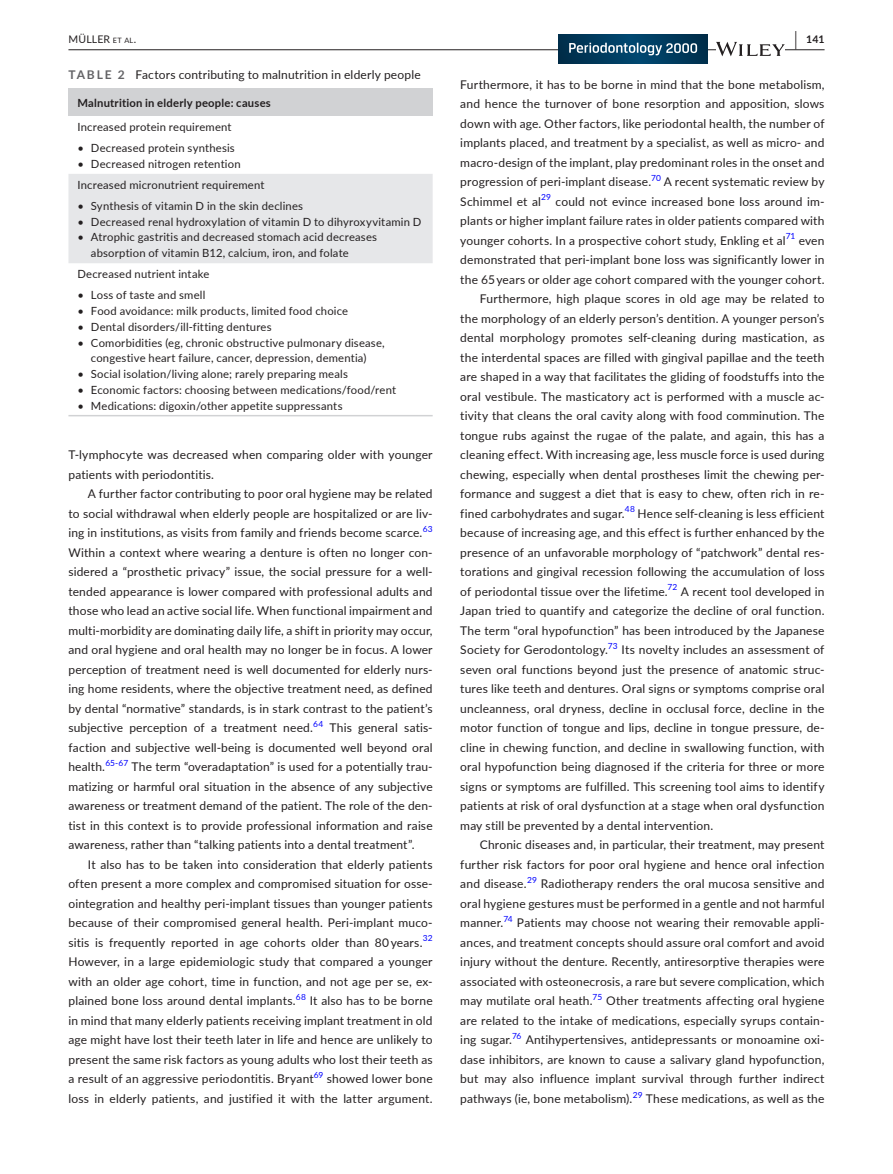
<style>
.page{position:relative;width:893px;height:1174px;background:#fff}
.page>*{position:absolute;margin:0;border:0;box-sizing:border-box;transform-origin:0 0}
.t1{font:12px/19.5px "Lato";letter-spacing:.015em;color:#231f20;text-align:justify}
.t2{font:11.25px/15.8px "Lato";letter-spacing:.015em;color:#231f20}
.t3{font:700 11.25px "Lato";letter-spacing:.02em;color:#231f20}
.t4{font:10.5px "Lato";color:#231f20}
.t5{font:700 10.5px "Lato";color:#231f20}
.t6{font:8.4px "Lato";letter-spacing:.005em;color:#00f}
.s1{font-style:inherit}
.s2{font-size:7.35px}
.s3{font-size:19.5px}
.s4{font-weight:700;color:#636366}
</style>
<div class="page">
<hr style="left:68px;top:49px;width:756px;height:1px;background:#231f20">
<svg style="left:559px;top:34px;width:149px;height:30px;background:#00395b"></svg>
<svg style="left:569px;top:43px;width:128px;height:12px;background:#547c94"></svg>
<svg style="left:716px;top:42px;width:69px;height:14px"></svg>
<div style="left:68px;top:88px;width:365px;height:28px;background:#d1d2d4"></div>
<div style="left:68px;top:174px;width:365px;height:89px;background:#e6e7e9"></div>
<hr style="left:68px;top:415px;width:365px;height:1px;background:#d1d2d4">
<p class="t4" style="left:68px;top:31px;width:69px">M<span class="s1">Ü</span>LLER <span class="s2">et al</span>.</p>
<p class="t5" style="left:795px;top:31px;width:31px"><span class="s3">|</span> 141</p>
<p class="t1" style="left:68px;top:64px;width:354px"><span class="s4">TABLE 2</span> Factors contributing to malnutrition in elderly people</p>
<p class="t3" style="left:77px;top:94px;width:195px">Malnutrition in elderly people: causes</p>
<p class="t2" style="left:77px;top:119px;width:156px">Increased protein requirement</p>
<p class="t2" style="left:77px;top:140px;width:159px">• Decreased protein synthesis</p>
<p class="t2" style="left:77px;top:153px;width:189px;line-height:21px">• Decreased nitrogen retention<br>Increased micronutrient requirement</p>
<p class="t2" style="left:77px;top:197px;width:227px">• Synthesis of vitamin D in the skin declines</p>
<p class="t2" style="left:77px;top:213px;width:345px">• Decreased renal hydroxylation of vitamin D to dihyroxyvitamin D</p>
<p class="t2" style="left:91px;top:229px;width:288px;text-indent:-14px">• Atrophic gastritis and decreased stomach acid decreases absorption of vitamin B12, calcium, iron, and folate</p>
<p class="t2" style="left:77px;top:266px;width:133px">Decreased nutrient intake</p>
<p class="t2" style="left:77px;top:287px;width:129px">• Loss of taste and smell</p>
<p class="t2" style="left:77px;top:303px;width:272px">• Food avoidance: milk products, limited food choice</p>
<p class="t2" style="left:77px;top:318px;width:196px">• Dental disorders/ill-fitting dentures</p>
<p class="t2" style="left:77px;top:334px;width:309px;text-align:center">• Comorbidities (eg, chronic obstructive pulmonary disease, congestive heart failure, cancer, depression, dementia)</p>
<p class="t2" style="left:77px;top:366px;width:272px">• Social isolation/living alone; rarely preparing meals</p>
<p class="t2" style="left:77px;top:381px;width:320px">• Economic factors: choosing between medications/food/rent</p>
<p class="t2" style="left:77px;top:397px;width:267px">• Medications: digoxin/other appetite suppressants</p>
<p class="t1" style="left:68px;top:444px;width:366px">T-lymphocyte was decreased when comparing older with younger patients with periodontitis.</p>
<p class="t1" style="left:68px;top:483px;width:366px;text-indent:20px">A further factor contributing to poor oral hygiene may be related to social withdrawal when elderly people are hospitalized or are liv&shy;ing in institutions, as visits from family and friends become scarce.</p>
<p class="t6" style="left:423px;top:523px;width:11px">63</p>
<p class="t1" style="left:68px;top:542px;width:366px">Within a context where wearing a denture is often no longer con&shy;sidered a “prosthetic privacy” issue, the social pressure for a well&shy;tended appearance is lower compared with professional adults and those who lead an active social life. When functional impairment and multi-morbidity are dominating daily life, a shift in priority may occur, and oral hygiene and oral health may no longer be in focus. A lower perception of treatment need is well documented for elderly nurs&shy;ing home residents, where the objective treatment need, as defined by dental “normative” standards, is in stark contrast to the patient’s subjective perception of a treatment need.</p>
<p class="t6" style="left:313px;top:718px;width:12px">64</p>
<p class="t1" style="left:68px;top:717px;width:366px;text-indent:261px">This general satis&shy;faction and subjective well-being is documented well beyond oral health.</p>
<p class="t6" style="left:105px;top:757px;width:24px">65-67</p>
<p class="t1" style="left:68px;top:756px;width:366px;text-indent:63px">The term “overadaptation” is used for a potentially trau&shy;matizing or harmful oral situation in the absence of any subjective awareness or treatment demand of the patient. The role of the den&shy;tist in this context is to provide professional information and raise awareness, rather than “talking patients into a dental treatment”.</p>
<p class="t1" style="left:68px;top:854px;width:366px;text-indent:20px">It also has to be taken into consideration that elderly patients often present a more complex and compromised situation for osse&shy;ointegration and healthy peri-implant tissues than younger patients because of their compromised general health. Peri-implant muco&shy;sitis is frequently reported in age cohorts older than 80 years.<sup>32<br></sup>However, in a large epidemiologic study that compared a younger with an older age cohort, time in function, and not age per se, ex&shy;plained bone loss around dental implants.<sup>68</sup> It also has to be borne in mind that many elderly patients receiving implant treatment in old age might have lost their teeth later in life and hence are unlikely to present the same risk factors as young adults who lost their teeth as a result of an aggressive periodontitis. Bryant<sup>69</sup> showed lower bone loss in elderly patients, and justified it with the latter argument.</p>
<p class="t1" style="left:460px;top:74px;width:366px">Furthermore, it has to be borne in mind that the bone metabolism, and hence the turnover of bone resorption and apposition, slows down with age. Other factors, like periodontal health, the number of implants placed, and treatment by a specialist, as well as micro- and macro-design of the implant, play predominant roles in the onset and progression of peri-implant disease.</p>
<p class="t6" style="left:651px;top:172px;width:11px">70</p>
<p class="t1" style="left:664px;top:171px;width:162px">A recent systematic review by</p>
<p class="t1" style="left:460px;top:191px;width:82px">Schimmel et al</p>
<p class="t6" style="left:541px;top:191px;width:11px">29</p>
<p class="t1" style="left:460px;top:191px;width:366px;text-indent:95px">could not evince increased bone loss around im&shy;plants or higher implant failure rates in older patients compared with younger cohorts. In a prospective cohort study, Enkling et al</p>
<p class="t6" style="left:786px;top:230px;width:11px">71</p>
<p class="t1" style="left:799px;top:230px;width:27px">even</p>
<p class="t1" style="left:460px;top:249px;width:366px">demonstrated that peri-implant bone loss was significantly lower in</p>
<p class="t1" style="left:460px;top:269px;width:366px">the 65 years or older age cohort compared with the younger cohort.</p>
<p class="t1" style="left:480px;top:288px;width:346px">Furthermore, high plaque scores in old age may be related to</p>
<p class="t1" style="left:460px;top:308px;width:366px">the morphology of an elderly person’s dentition. A younger person’s</p>
<p class="t1" style="left:460px;top:327px;width:366px">dental morphology promotes self-cleaning during mastication, as</p>
<p class="t1" style="left:460px;top:347px;width:366px">the interdental spaces are filled with gingival papillae and the teeth</p>
<p class="t1" style="left:460px;top:366px;width:366px">are shaped in a way that facilitates the gliding of foodstuffs into the</p>
<p class="t1" style="left:460px;top:386px;width:366px">oral vestibule. The masticatory act is performed with a muscle ac-</p>
<p class="t1" style="left:460px;top:405px;width:366px">tivity that cleans the oral cavity along with food comminution. The</p>
<p class="t1" style="left:460px;top:425px;width:366px">tongue rubs against the rugae of the palate, and again, this has a</p>
<p class="t1" style="left:460px;top:444px;width:366px">cleaning effect. With increasing age, less muscle force is used during</p>
<p class="t1" style="left:460px;top:464px;width:366px">chewing, especially when dental prostheses limit the chewing per-</p>
<p class="t1" style="left:460px;top:483px;width:366px">formance and suggest a diet that is easy to chew, often rich in re-</p>
<p class="t1" style="left:460px;top:503px;width:166px">fined carbohydrates and sugar.</p>
<p class="t6" style="left:625px;top:503px;width:12px">48</p>
<p class="t1" style="left:460px;top:503px;width:366px;text-indent:177px">Hence self-cleaning is less efficient because of increasing age, and this effect is further enhanced by the presence of an unfavorable morphology of “patchwork” dental res&shy;torations and gingival recession following the accumulation of loss of periodontal tissue over the lifetime.</p>
<p class="t6" style="left:668px;top:581px;width:11px">72</p>
<p class="t1" style="left:460px;top:581px;width:366px;text-indent:221px">A recent tool developed in Japan tried to quantify and categorize the decline of oral function.<br>The term “oral hypofunction” has been introduced by the Japanese Society for Gerodontology.</p>
<p class="t6" style="left:608px;top:640px;width:11px">73</p>
<p class="t1" style="left:460px;top:639px;width:366px;text-indent:161px">Its novelty includes an assessment of seven oral functions beyond just the presence of anatomic struc&shy;tures like teeth and dentures. Oral signs or symptoms comprise oral uncleanness, oral dryness, decline in occlusal force, decline in the motor function of tongue and lips, decline in tongue pressure, de&shy;cline in chewing function, and decline in swallowing function, with oral hypofunction being diagnosed if the criteria for three or more signs or symptoms are fulfilled. This screening tool aims to identify patients at risk of oral dysfunction at a stage when oral dysfunction may still be prevented by a dental intervention.</p>
<p class="t1" style="left:460px;top:834px;width:366px;text-indent:20px">Chronic diseases and, in particular, their treatment, may present further risk factors for poor oral hygiene and hence oral infection and disease.<sup>29</sup> Radiotherapy renders the oral mucosa sensitive and oral hygiene gestures must be performed in a gentle and not harmful manner.</p>
<p class="t6" style="left:503px;top:913px;width:11px">74</p>
<p class="t1" style="left:460px;top:912px;width:366px;text-indent:57px">Patients may choose not wearing their removable appli&shy;ances, and treatment concepts should assure oral comfort and avoid injury without the denture. Recently, antiresorptive therapies were associated with osteonecrosis, a rare but severe complication, which may mutilate oral heath.<sup>75</sup> Other treatments affecting oral hygiene are related to the intake of medications, especially syrups contain&shy;ing sugar.<sup>76</sup> Antihypertensives, antidepressants or monoamine oxi&shy;dase inhibitors, are known to cause a salivary gland hypofunction, but may also influence implant survival through further indirect pathways (ie, bone metabolism).<sup>29</sup> These medications, as well as the</p>
</div>
